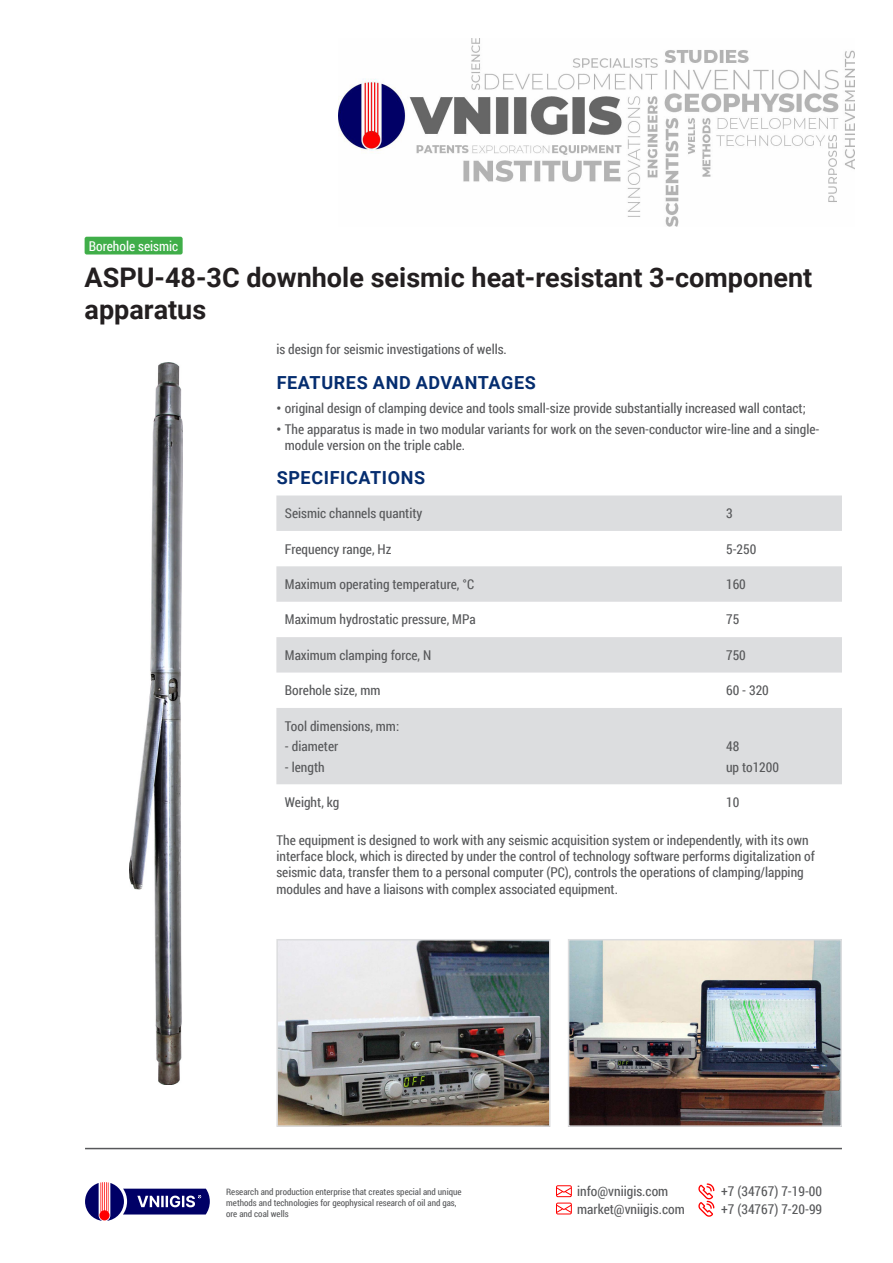
<style>
.page{position:relative;width:893px;height:1263px;background:#fff}
.page>*{position:absolute;margin:0;border:0;box-sizing:border-box;transform-origin:0 0}
.Заголовок{font:700 27px/32.4px "Roboto";color:#231f20}
.Подзаголовок_H3{font:700 18px "Roboto";letter-spacing:.035em;color:#052d6f}
.Paragraph{font:13.5px/16.2px "Roboto Condensed";color:#57585a}
.Скваж_сейсмика{font:13.5px "Roboto Condensed";color:#fff}
.t1{font:9px/10.8px "Roboto Condensed";color:#57585a}
.s1{font-family:"Roboto";font-weight:700}
</style>
<div class="page">
<hr style="left:85px;top:1148px;width:757px;height:1px;background:#57585a">
<svg style="left:556px;top:1185px;width:16px;height:29px"></svg>
<svg style="left:698px;top:1183px;width:16px;height:34px"></svg>
<svg style="left:85px;top:1182px;width:125px;height:39px"></svg>
<img style="left:338px;top:39px;width:517px;height:188px">
<div style="left:85px;top:237px;width:98px;height:17px;background:#40ae49;border-radius:2px"></div>
<svg style="left:276px;top:495px;width:566px;height:289px;fill:#dcdddf"></svg>
<img style="left:129px;top:362px;width:53px;height:722px">
<img style="left:279px;top:942px;width:268px;height:182px">
<div style="left:276px;top:939px;width:274px;height:188px;border:2px solid #dcdddf"></div>
<img style="left:571px;top:942px;width:268px;height:182px">
<div style="left:568px;top:939px;width:274px;height:188px;border:2px solid #dcdddf"></div>
<p class="Скваж_сейсмика" style="left:89px;top:238px;width:91px">Borehole seismic</p>
<p class="Заголовок" style="left:85px;top:260px;width:729px">ASPU-48-3C downhole seismic heat-resistant 3-component apparatus</p>
<p class="Paragraph" style="left:276px;top:341px;width:232px">is design for seismic investigations of wells.</p>
<p class="Подзаголовок_H3" style="left:277px;top:370px;width:261px">FEATURES AND ADVANTAGES</p>
<p class="Paragraph" style="left:276px;top:401px;width:531px"><span class="s1">•</span> original design of clamping device and tools small-size provide substantially increased wall contact;</p>
<p class="Paragraph" style="left:285px;top:421px;width:536px;text-indent:-9px"><span class="s1">•</span> The apparatus is made in two modular variants for work on the seven-conductor wire-line and a single&shy;module version on the triple cable.</p>
<p class="Подзаголовок_H3" style="left:277px;top:465px;width:150px">SPECIFICATIONS</p>
<p class="Paragraph" style="left:285px;top:505px;width:139px">Seismic channels quantity</p>
<p class="Paragraph" style="left:726px;top:505px;width:8px">3</p>
<p class="Paragraph" style="left:285px;top:541px;width:108px">Frequency range, Hz</p>
<p class="Paragraph" style="left:726px;top:541px;width:32px">5-250</p>
<p class="Paragraph" style="left:285px;top:576px;width:191px">Maximum operating temperature, °С</p>
<p class="Paragraph" style="left:726px;top:576px;width:21px">160</p>
<p class="Paragraph" style="left:285px;top:611px;width:192px">Maximum hydrostatic pressure, MPa</p>
<p class="Paragraph" style="left:726px;top:611px;width:15px">75</p>
<p class="Paragraph" style="left:285px;top:647px;width:148px">Maximum clamping force, N</p>
<p class="Paragraph" style="left:726px;top:647px;width:21px">750</p>
<p class="Paragraph" style="left:285px;top:682px;width:97px">Borehole size, mm</p>
<p class="Paragraph" style="left:726px;top:682px;width:44px">60 - 320</p>
<p class="Paragraph" style="left:285px;top:718px;width:116px">Tool dimensions, mm:</p>
<p class="Paragraph" style="left:285px;top:738px;width:55px">- diameter</p>
<p class="Paragraph" style="left:285px;top:759px;width:41px">- length</p>
<p class="Paragraph" style="left:726px;top:738px;width:15px">48</p>
<p class="Paragraph" style="left:726px;top:759px;width:55px">up to1200</p>
<p class="Paragraph" style="left:285px;top:794px;width:56px">Weight, kg</p>
<p class="Paragraph" style="left:726px;top:794px;width:15px">10</p>
<p class="Paragraph" style="left:276px;top:832px;width:540px">The equipment is designed to work with any seismic acquisition system or independently, with its own interface block, which is directed by under the control of technology software performs digitalization of seismic data, transfer them to a personal computer (PC), controls the operations of clamping/lapping modules and have a liaisons with complex associated equipment.</p>
<p class="t1" style="left:226px;top:1186px;width:237px">Research and production enterprise that creates special and unique methods and technologies for geophysical research of oil and gas, ore and coal wells</p>
<p class="Paragraph" style="left:577px;top:1183px;width:109px;line-height:17.4px">info@vniigis.com market@vniigis.com</p>
<p class="Paragraph" style="left:721px;top:1183px;width:102px;line-height:17.4px">+7 (34767) 7-19-00 +7 (34767) 7-20-99</p>
</div>
